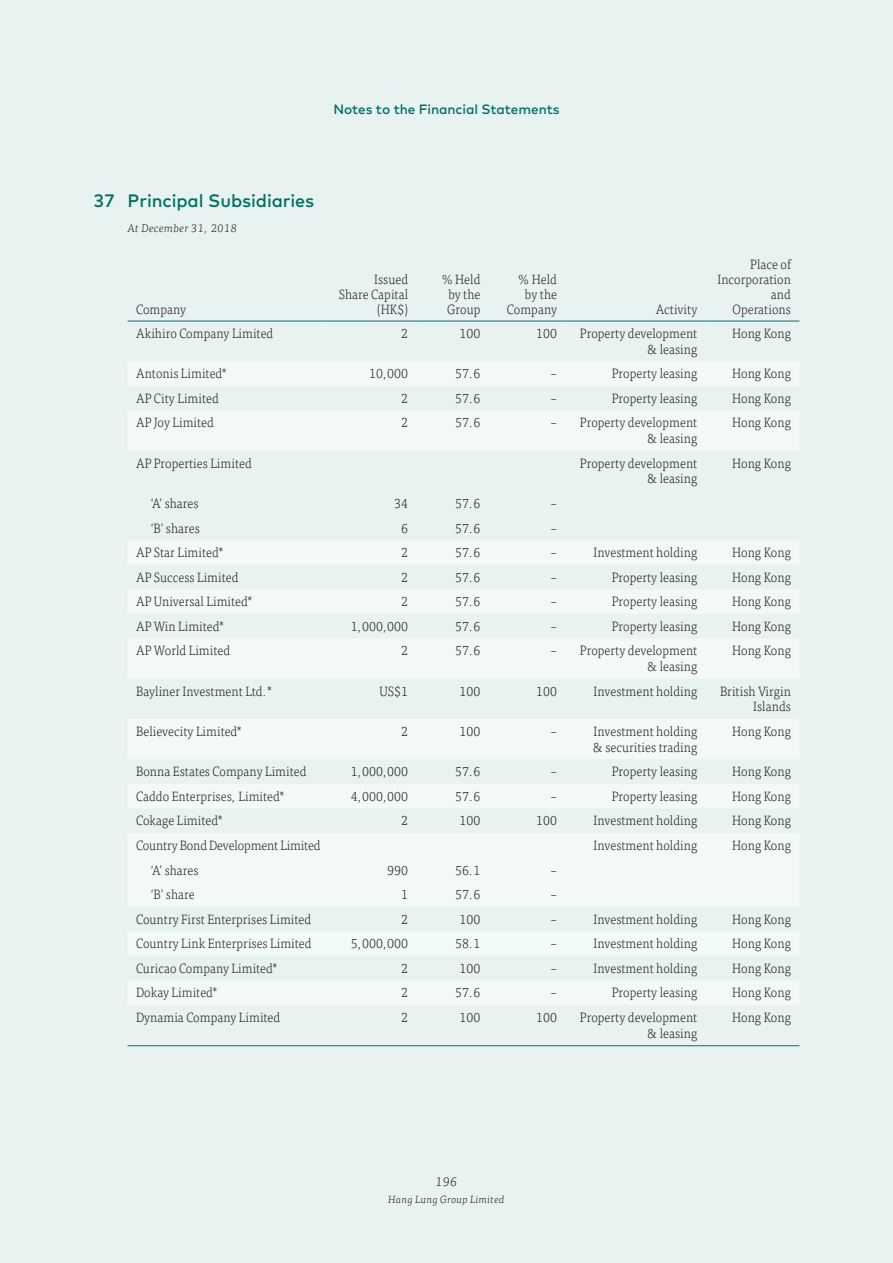
<style>
.page{position:relative;width:893px;height:1263px;background:#e8f2f1}
.page>*{position:absolute;margin:0;border:0;box-sizing:border-box;transform-origin:0 0}
.t1{font:500 18px "Mark OT";letter-spacing:-.005em;color:#007161}
.t2{font:300 13.5px/15px "Tisa OT";letter-spacing:.005em;color:#231f20;text-align:right;scale:.9 1}
.t3{font:500 13.5px "Mark OT";letter-spacing:-.005em;color:#007161}
.t4{font:italic 300 12.75px "Tisa OT";color:#231f20}
.t5{font:italic 300 11.25px "Tisa OT";letter-spacing:.02em;color:#231f20}
.t6{font:italic 300 10.5px "Tisa OT";letter-spacing:.02em;color:#231f20}
</style>
<div class="page">
<hr style="left:128px;top:1045px;width:671px;height:1px;background:#007161">
<svg style="left:128px;top:362px;width:671px;height:642px;fill:#f3f8f8"></svg>
<hr style="left:128px;top:321px;width:195px;height:1px;background:#007161">
<hr style="left:323px;top:321px;width:94px;height:1px;background:#007161">
<hr style="left:417px;top:321px;width:72px;height:1px;background:#007161">
<hr style="left:489px;top:321px;width:77px;height:1px;background:#007161">
<hr style="left:566px;top:321px;width:140px;height:1px;background:#007161">
<hr style="left:706px;top:321px;width:93px;height:1px;background:#007161">
<p class="t3" style="left:333px;top:100px;width:228px">Notes to the Financial Statements</p>
<h1 class="t1" style="left:94px;top:189px;width:222px">37 Principal Subsidiaries</h1>
<p class="t5" style="left:128px;top:222px;width:111px">At December 31, 2018</p>
<p class="t2" style="left:136px;top:302px;width:57px">Company</p>
<p class="t2" style="left:339px;top:272px;width:79px">Issued<br>Share Capital (HK$)</p>
<p class="t2" style="left:442px;top:272px;width:45px;text-align:center">% Held by the<br>Group</p>
<p class="t2" style="left:507px;top:272px;width:57px">% Held by the<br>Company</p>
<p class="t2" style="left:656px;top:302px;width:48px">Activity</p>
<p class="t2" style="left:717px;top:257px;width:83px">Place of<br>Incorporation and<br>Operations</p>
<p class="t2" style="left:136px;top:326px;width:154px">Akihiro Company Limited</p>
<p class="t2" style="left:401px;top:326px;width:9px">2</p>
<p class="t2" style="left:460px;top:326px;width:25px">100</p>
<p class="t2" style="left:536px;top:326px;width:25px">100</p>
<p class="t2" style="left:580px;top:326px;width:132px;line-height:15.8px">Property development &amp; leasing</p>
<p class="t2" style="left:732px;top:326px;width:67px">Hong Kong</p>
<p class="t2" style="left:136px;top:366px;width:102px">Antonis Limited*</p>
<p class="t2" style="left:369px;top:366px;width:45px">10,000</p>
<p class="t2" style="left:455px;top:366px;width:30px">57.6</p>
<p class="t2" style="left:551px;top:366px;width:8px">–</p>
<p class="t2" style="left:612px;top:366px;width:97px">Property leasing</p>
<p class="t2" style="left:732px;top:366px;width:67px">Hong Kong</p>
<p class="t2" style="left:136px;top:391px;width:93px">AP City Limited</p>
<p class="t2" style="left:401px;top:391px;width:9px">2</p>
<p class="t2" style="left:455px;top:391px;width:30px">57.6</p>
<p class="t2" style="left:551px;top:391px;width:8px">–</p>
<p class="t2" style="left:612px;top:391px;width:97px">Property leasing</p>
<p class="t2" style="left:732px;top:391px;width:67px">Hong Kong</p>
<p class="t2" style="left:136px;top:415px;width:88px">AP Joy Limited</p>
<p class="t2" style="left:401px;top:415px;width:9px">2</p>
<p class="t2" style="left:455px;top:415px;width:30px">57.6</p>
<p class="t2" style="left:551px;top:415px;width:164px;line-height:15.8px">– Property development &amp; leasing</p>
<p class="t2" style="left:732px;top:415px;width:67px">Hong Kong</p>
<p class="t2" style="left:136px;top:456px;width:130px">AP Properties Limited</p>
<p class="t2" style="left:580px;top:455px;width:132px;line-height:15.8px">Property development &amp; leasing</p>
<p class="t2" style="left:732px;top:456px;width:67px">Hong Kong</p>
<p class="t2" style="left:151px;top:496px;width:55px">‘A’ shares</p>
<p class="t2" style="left:394px;top:496px;width:17px">34</p>
<p class="t2" style="left:455px;top:496px;width:30px">57.6</p>
<p class="t2" style="left:551px;top:496px;width:8px">–</p>
<p class="t2" style="left:151px;top:521px;width:56px">‘B’ shares</p>
<p class="t2" style="left:401px;top:521px;width:9px">6</p>
<p class="t2" style="left:455px;top:521px;width:30px">57.6</p>
<p class="t2" style="left:551px;top:521px;width:8px">–</p>
<p class="t2" style="left:136px;top:545px;width:98px">AP Star Limited*</p>
<p class="t2" style="left:401px;top:545px;width:9px">2</p>
<p class="t2" style="left:455px;top:545px;width:30px">57.6</p>
<p class="t2" style="left:551px;top:545px;width:8px">–</p>
<p class="t2" style="left:593px;top:545px;width:117px">Investment holding</p>
<p class="t2" style="left:732px;top:545px;width:67px">Hong Kong</p>
<p class="t2" style="left:136px;top:570px;width:115px">AP Success Limited</p>
<p class="t2" style="left:401px;top:570px;width:9px">2</p>
<p class="t2" style="left:455px;top:570px;width:30px">57.6</p>
<p class="t2" style="left:551px;top:570px;width:8px">–</p>
<p class="t2" style="left:612px;top:570px;width:97px">Property leasing</p>
<p class="t2" style="left:732px;top:570px;width:67px">Hong Kong</p>
<p class="t2" style="left:136px;top:594px;width:131px">AP Universal Limited*</p>
<p class="t2" style="left:401px;top:594px;width:9px">2</p>
<p class="t2" style="left:455px;top:594px;width:30px">57.6</p>
<p class="t2" style="left:551px;top:594px;width:8px">–</p>
<p class="t2" style="left:612px;top:594px;width:97px">Property leasing</p>
<p class="t2" style="left:732px;top:594px;width:67px">Hong Kong</p>
<p class="t2" style="left:136px;top:619px;width:99px">AP Win Limited*</p>
<p class="t2" style="left:351px;top:619px;width:65px">1,000,000</p>
<p class="t2" style="left:455px;top:619px;width:30px">57.6</p>
<p class="t2" style="left:551px;top:619px;width:8px">–</p>
<p class="t2" style="left:612px;top:619px;width:97px">Property leasing</p>
<p class="t2" style="left:732px;top:619px;width:67px">Hong Kong</p>
<p class="t2" style="left:136px;top:643px;width:106px">AP World Limited</p>
<p class="t2" style="left:401px;top:643px;width:9px">2</p>
<p class="t2" style="left:455px;top:643px;width:30px">57.6</p>
<p class="t2" style="left:551px;top:643px;width:164px;line-height:15.8px">– Property development &amp; leasing</p>
<p class="t2" style="left:732px;top:643px;width:67px">Hong Kong</p>
<p class="t2" style="left:136px;top:684px;width:153px">Bayliner Investment Ltd.*</p>
<p class="t2" style="left:380px;top:684px;width:33px">US$1</p>
<p class="t2" style="left:460px;top:684px;width:25px">100</p>
<p class="t2" style="left:536px;top:684px;width:25px">100</p>
<p class="t2" style="left:593px;top:684px;width:117px">Investment holding</p>
<p class="t2" style="left:720px;top:683px;width:80px;line-height:15.8px">British Virgin<br>Islands</p>
<p class="t2" style="left:136px;top:724px;width:119px">Believecity Limited*</p>
<p class="t2" style="left:401px;top:724px;width:9px">2</p>
<p class="t2" style="left:460px;top:724px;width:25px">100</p>
<p class="t2" style="left:551px;top:724px;width:8px">–</p>
<p class="t2" style="left:593px;top:724px;width:118px;line-height:15.8px;text-align:left">Investment holding &amp; securities trading</p>
<p class="t2" style="left:732px;top:724px;width:67px">Hong Kong</p>
<p class="t2" style="left:136px;top:764px;width:191px">Bonna Estates Company Limited</p>
<p class="t2" style="left:351px;top:764px;width:65px">1,000,000</p>
<p class="t2" style="left:455px;top:764px;width:30px">57.6</p>
<p class="t2" style="left:551px;top:764px;width:8px">–</p>
<p class="t2" style="left:612px;top:764px;width:97px">Property leasing</p>
<p class="t2" style="left:732px;top:764px;width:67px">Hong Kong</p>
<p class="t2" style="left:136px;top:789px;width:166px">Caddo Enterprises, Limited*</p>
<p class="t2" style="left:351px;top:789px;width:65px">4,000,000</p>
<p class="t2" style="left:455px;top:789px;width:30px">57.6</p>
<p class="t2" style="left:551px;top:789px;width:8px">–</p>
<p class="t2" style="left:612px;top:789px;width:97px">Property leasing</p>
<p class="t2" style="left:732px;top:789px;width:67px">Hong Kong</p>
<p class="t2" style="left:136px;top:813px;width:98px">Cokage Limited*</p>
<p class="t2" style="left:401px;top:813px;width:9px">2</p>
<p class="t2" style="left:460px;top:813px;width:25px">100</p>
<p class="t2" style="left:536px;top:813px;width:25px">100</p>
<p class="t2" style="left:593px;top:813px;width:117px">Investment holding</p>
<p class="t2" style="left:732px;top:813px;width:67px">Hong Kong</p>
<p class="t2" style="left:136px;top:838px;width:207px">Country Bond Development Limited</p>
<p class="t2" style="left:593px;top:838px;width:117px">Investment holding</p>
<p class="t2" style="left:732px;top:838px;width:67px">Hong Kong</p>
<p class="t2" style="left:151px;top:862px;width:55px">‘A’ shares</p>
<p class="t2" style="left:387px;top:862px;width:25px">990</p>
<p class="t2" style="left:455px;top:862px;width:30px">56.1</p>
<p class="t2" style="left:551px;top:862px;width:8px">–</p>
<p class="t2" style="left:151px;top:887px;width:50px">‘B’ share</p>
<p class="t2" style="left:401px;top:887px;width:9px">1</p>
<p class="t2" style="left:455px;top:887px;width:30px">57.6</p>
<p class="t2" style="left:551px;top:887px;width:8px">–</p>
<p class="t2" style="left:136px;top:912px;width:196px">Country First Enterprises Limited</p>
<p class="t2" style="left:401px;top:912px;width:9px">2</p>
<p class="t2" style="left:460px;top:912px;width:25px">100</p>
<p class="t2" style="left:551px;top:912px;width:8px">–</p>
<p class="t2" style="left:593px;top:912px;width:117px">Investment holding</p>
<p class="t2" style="left:732px;top:912px;width:67px">Hong Kong</p>
<p class="t2" style="left:136px;top:936px;width:197px">Country Link Enterprises Limited</p>
<p class="t2" style="left:351px;top:936px;width:65px">5,000,000</p>
<p class="t2" style="left:455px;top:936px;width:30px">58.1</p>
<p class="t2" style="left:551px;top:936px;width:8px">–</p>
<p class="t2" style="left:593px;top:936px;width:117px">Investment holding</p>
<p class="t2" style="left:732px;top:936px;width:67px">Hong Kong</p>
<p class="t2" style="left:136px;top:961px;width:159px">Curicao Company Limited*</p>
<p class="t2" style="left:401px;top:961px;width:9px">2</p>
<p class="t2" style="left:460px;top:961px;width:25px">100</p>
<p class="t2" style="left:551px;top:961px;width:8px">–</p>
<p class="t2" style="left:593px;top:961px;width:117px">Investment holding</p>
<p class="t2" style="left:732px;top:961px;width:67px">Hong Kong</p>
<p class="t2" style="left:136px;top:985px;width:92px">Dokay Limited*</p>
<p class="t2" style="left:401px;top:985px;width:9px">2</p>
<p class="t2" style="left:455px;top:985px;width:30px">57.6</p>
<p class="t2" style="left:551px;top:985px;width:8px">–</p>
<p class="t2" style="left:612px;top:985px;width:97px">Property leasing</p>
<p class="t2" style="left:732px;top:985px;width:67px">Hong Kong</p>
<p class="t2" style="left:136px;top:1010px;width:162px">Dynamia Company Limited</p>
<p class="t2" style="left:401px;top:1010px;width:9px">2</p>
<p class="t2" style="left:460px;top:1010px;width:25px">100</p>
<p class="t2" style="left:536px;top:1010px;width:25px">100</p>
<p class="t2" style="left:580px;top:1009px;width:132px;line-height:15.8px">Property development &amp; leasing</p>
<p class="t2" style="left:732px;top:1010px;width:67px">Hong Kong</p>
<p class="t4" style="left:436px;top:1174px;width:23px">196</p>
<p class="t6" style="left:388px;top:1194px;width:118px">Hang Lung Group Limited</p>
</div>
